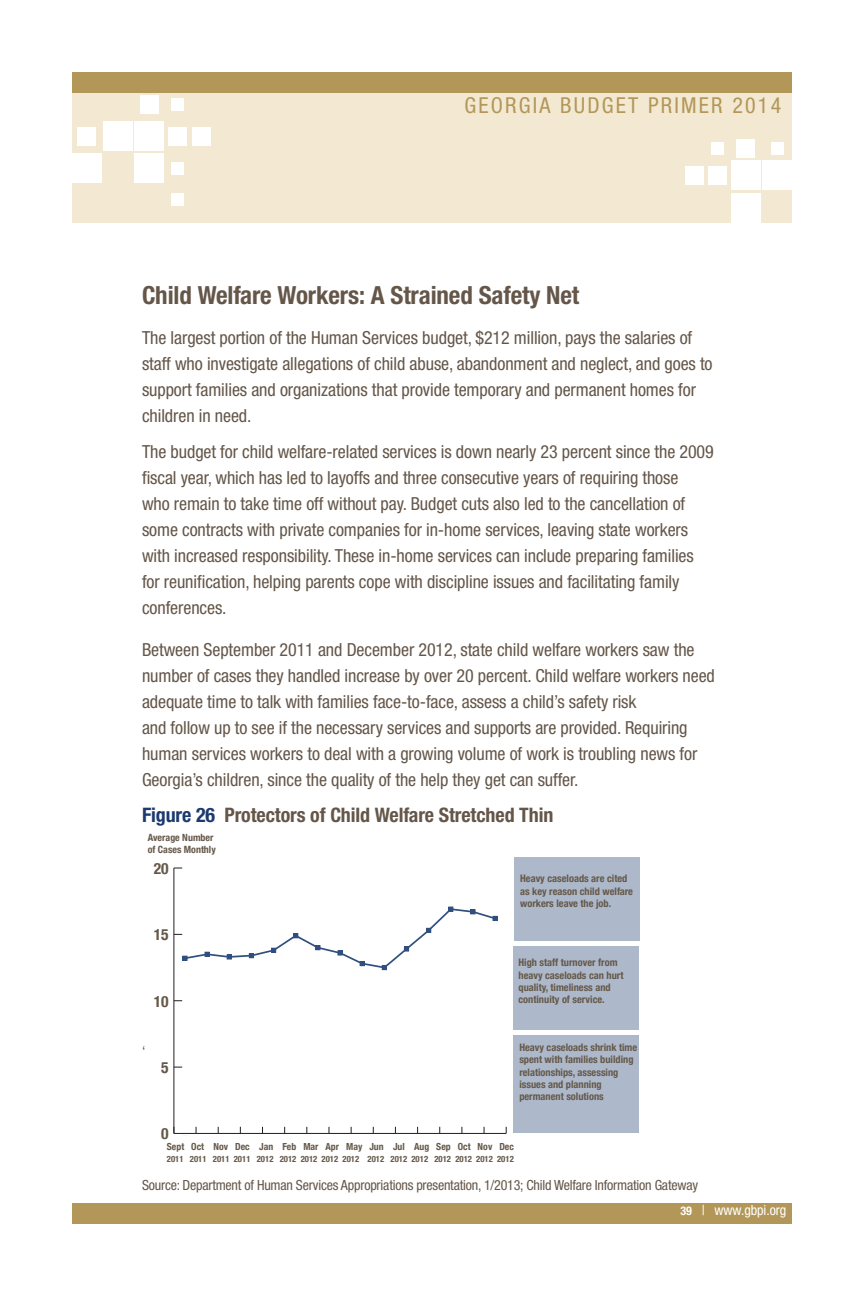
<style>
.page{position:relative;width:864px;height:1296px;background:#fff}
.page>*{position:absolute;margin:0;border:0;box-sizing:border-box;transform-origin:0 0}
.primer_text_heading{font:700 condensed 25px "Helvetica Neue LT Std";letter-spacing:-.005em;color:#645649}
.t1{font:condensed 22px "Helvetica Neue LT Std";letter-spacing:.1em;color:#b39758}
.figure_heading{font:700 condensed 20px "Helvetica Neue LT Std";letter-spacing:-.005em;color:#645649}
.primer_body_text_war{font:condensed 18px/26px "Helvetica Neue LT Std";letter-spacing:-.005em;color:#645649}
.t2{font:700 condensed 15.6px "Helvetica Neue LT";color:#655849}
.source_text{font:condensed 14px "Helvetica Neue LT Std";letter-spacing:-.015em;color:#645649}
.t3{font:condensed 14px "Helvetica Neue LT Std";letter-spacing:-.005em;color:#fff}
.t4{font:700 condensed 10.4px/12.4px "Helvetica Neue LT";color:#655849}
.t5{font:700 condensed 10px/12px "Helvetica Neue LT";color:#655849}
.t6{font:700 condensed 9.8px "Helvetica Neue LT";color:#655849}
.t7{font:700 condensed 8.8px "Helvetica Neue LT";color:#655849}
.s1{color:#1d3a70}
.s2{font-weight:700;font-size:12px}
</style>
<div class="page">
<div style="left:72px;top:1204px;width:720px;height:20px;background:#b39758"></div>
<div style="left:72px;top:72px;width:720px;height:151px;background:#f3e9d2"></div>
<div style="left:72px;top:72px;width:720px;height:20px;background:#b39758"></div>
<div style="left:135px;top:122px;width:29px;height:29px;background:#fff"></div>
<div style="left:135px;top:153px;width:29px;height:29px;background:#fff"></div>
<div style="left:103px;top:122px;width:29px;height:29px;background:#fff"></div>
<div style="left:140px;top:95px;width:18px;height:18px;background:#fff"></div>
<div style="left:77px;top:127px;width:19px;height:18px;background:#fff"></div>
<div style="left:168px;top:127px;width:19px;height:18px;background:#fff"></div>
<div style="left:192px;top:127px;width:19px;height:18px;background:#fff"></div>
<div style="left:171px;top:98px;width:13px;height:13px;background:#fff"></div>
<div style="left:171px;top:162px;width:13px;height:13px;background:#fff"></div>
<div style="left:171px;top:193px;width:13px;height:13px;background:#fff"></div>
<div style="left:72px;top:153px;width:29px;height:29px;background:#fff"></div>
<div style="left:731px;top:161px;width:29px;height:29px;background:#fff"></div>
<div style="left:731px;top:194px;width:29px;height:29px;background:#fff"></div>
<div style="left:763px;top:161px;width:29px;height:29px;background:#fff"></div>
<div style="left:737px;top:139px;width:18px;height:18px;background:#fff"></div>
<div style="left:708px;top:166px;width:18px;height:19px;background:#fff"></div>
<div style="left:711px;top:142px;width:13px;height:12px;background:#fff"></div>
<div style="left:771px;top:142px;width:13px;height:12px;background:#fff"></div>
<div style="left:686px;top:166px;width:18px;height:19px;background:#fff"></div>
<hr style="left:174px;top:1133px;width:332px;height:1px;background:#231f20">
<hr style="left:173px;top:868px;width:1px;height:265px;background:#231f20">
<svg style="left:174px;top:907px;width:323px;height:63px"></svg>
<div style="left:514px;top:857px;width:126px;height:84px;background:#adb9cb"></div>
<div style="left:514px;top:946px;width:125px;height:84px;background:#adb9cb"></div>
<div style="left:514px;top:1035px;width:125px;height:98px;background:#adb9cb"></div>
<p class="t1" style="left:464px;top:92px;width:318px">GEORGIA BUDGET PRIMER 2014</p>
<p class="primer_text_heading" style="left:142px;top:280px;width:439px">Child Welfare Workers: A Strained Safety Net</p>
<p class="primer_body_text_war" style="left:142px;top:324px;width:572px">The largest portion of the Human Services budget, $212 million, pays the salaries of staff who investigate allegations of child abuse, abandonment and neglect, and goes to support families and organizations that provide temporary and permanent homes for children in need.</p>
<p class="primer_body_text_war" style="left:142px;top:438px;width:573px">The budget for child welfare-related services is down nearly 23 percent since the 2009 fiscal year, which has led to layoffs and three consecutive years of requiring those<br>who remain to take time off without pay. Budget cuts also led to the cancellation of some contracts with private companies for in-home services, leaving state workers with increased responsibility. These in-home services can include preparing families for reunification, helping parents cope with discipline issues and facilitating family conferences.</p>
<p class="primer_body_text_war" style="left:142px;top:636px;width:554px">Between September 2011 and December 2012, state child welfare workers saw the</p>
<p class="primer_body_text_war" style="left:142px;top:662px;width:574px">number of cases they handled increase by over 20 percent. Child welfare workers need</p>
<p class="primer_body_text_war" style="left:142px;top:688px;width:496px">adequate time to talk with families face-to-face, assess a child’s safety risk</p>
<p class="primer_body_text_war" style="left:142px;top:714px;width:547px">and follow up to see if the necessary services and supports are provided. Requiring</p>
<p class="primer_body_text_war" style="left:142px;top:740px;width:557px">human services workers to deal with a growing volume of work is troubling news for</p>
<p class="primer_body_text_war" style="left:142px;top:766px;width:438px">Georgia’s children, since the quality of the help they get can suffer.</p>
<p class="figure_heading" style="left:142px;top:802px;width:413px"><span class="s1">Figure 26</span> Protectors of Child Welfare Stretched Thin</p>
<p class="t5" style="left:148px;top:832px;width:69px">Average Number of Cases Monthly</p>
<p class="t2" style="left:154px;top:859px;width:16px">20</p>
<p class="t2" style="left:154px;top:925px;width:16px">15</p>
<p class="t2" style="left:154px;top:992px;width:16px">10</p>
<p class="source_text" style="left:142px;top:1043px;width:5px">‘</p>
<p class="t2" style="left:161px;top:1058px;width:9px">5</p>
<p class="t2" style="left:161px;top:1124px;width:9px">0</p>
<p class="t4" style="left:520px;top:872px;width:114px">Heavy caseloads are cited as key reason child welfare workers leave the job.</p>
<p class="t4" style="left:518px;top:956px;width:106px">High staff turnover from heavy caseloads can hurt quality, timeliness and continuity of service.</p>
<p class="t4" style="left:519px;top:1041px;width:119px">Heavy caseloads shrink time spent with families building relationships, assessing issues and planning permanent solutions</p>
<p class="t6" style="left:167px;top:1141px;width:349px">Sept Oct Nov Dec Jan Feb Mar Apr May Jun Jul Aug Sep Oct Nov Dec</p>
<p class="t7" style="left:167px;top:1154px;width:348px">2011 2011 2011 2011 2012 2012 2012 2012 2012 2012 2012 2012 2012 2012 2012 2012</p>
<p class="source_text" style="left:142px;top:1177px;width:558px">Source: Department of Human Services Appropriations presentation, 1/2013; Child Welfare Information Gateway</p>
<p class="t3" style="left:680px;top:1202px;width:107px"><span class="s2">39</span> | www.gbpi.org</p>
</div>
